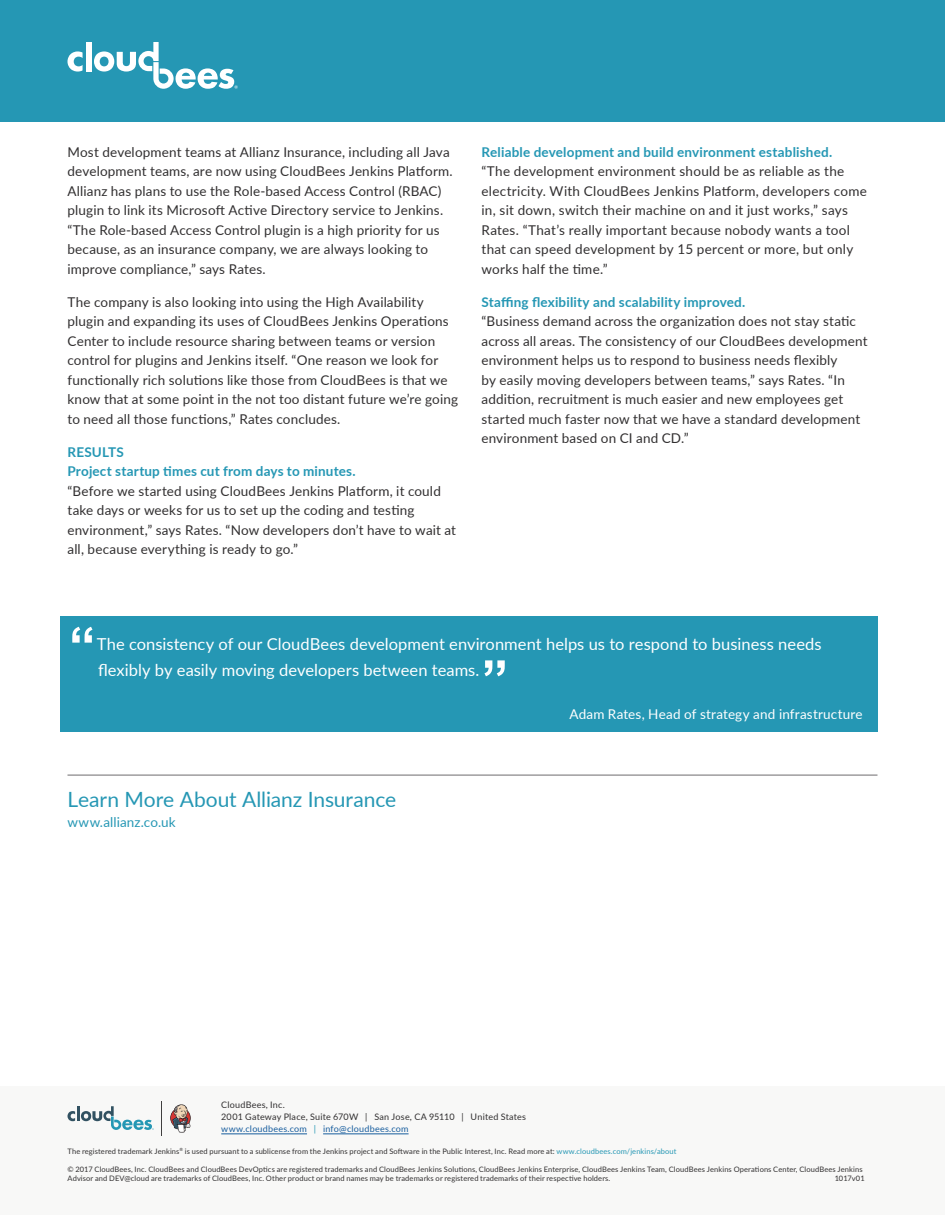
<style>
.page{position:relative;width:945px;height:1215px;background:#fff}
.page>*{position:absolute;margin:0;border:0;box-sizing:border-box;transform-origin:0 0}
.t1{font:700 53.55px "Arial";color:#fff}
.t2{font:21px "Lato";letter-spacing:-.005em;color:#2597b4}
.t3{font:16.5px/25.5px "Lato";letter-spacing:.005em;color:#fff}
.main_paragarph{font:13.5px/19.5px "Lato";letter-spacing:.01em;color:#312f30}
.t4{font:13.5px "Lato";letter-spacing:.015em;color:#fff}
.t5{font:13.5px "Lato";letter-spacing:.01em;color:#2597b4}
.main_paragarph-2{font:9px/12px "Lato";letter-spacing:.025em;color:#312f30}
.main_paragarph-3{font:7.5px/9px "Lato";letter-spacing:.015em;color:#312f30}
.s1{font-weight:700;color:#2597b4}
.s2{color:#175d9e}
.s3{color:#2597b4}
</style>
<div class="page">
<div style="left:0;top:0;width:945px;height:122px;background:#2597b4"></div>
<svg style="left:68px;top:51px;width:15px;height:21px"></svg>
<div style="left:86px;top:42px;width:5px;height:29px;background:#fff"></div>
<svg style="left:94px;top:42px;width:144px;height:47px"></svg>
<div style="left:60px;top:616px;width:818px;height:116px;background:#2597b4"></div>
<div style="left:0;top:1086px;width:945px;height:129px;background:#f8f8f7"></div>
<hr style="left:221px;top:1134px;width:86px;height:1px;background:#175d9e">
<hr style="left:323px;top:1134px;width:86px;height:1px;background:#175d9e">
<hr style="left:161px;top:1101px;width:1px;height:34px;background:#403f3f">
<svg style="left:170px;top:1104px;width:21px;height:29px"></svg>
<svg style="left:67px;top:1111px;width:8px;height:10px"></svg>
<hr style="left:77px;top:1106px;width:3px;height:15px;background:#315161">
<svg style="left:81px;top:1106px;width:73px;height:24px"></svg>
<hr style="left:68px;top:775px;width:810px;height:1px;background:#6d6b6d">
<p class="main_paragarph" style="left:68px;top:141px;width:387px">Most development teams at Allianz Insurance, including all Java development teams, are now using CloudBees Jenkins Platform.<br>Allianz has plans to use the Role-based Access Control (RBAC) plugin to link its Microsoft Active Directory service to Jenkins. “The Role-based Access Control plugin is a high priority for us because, as an insurance company, we are always looking to improve compliance,” says Rates.</p>
<p class="main_paragarph" style="left:68px;top:291px;width:392px">The company is also looking into using the High Availability plugin and expanding its uses of CloudBees Jenkins Operations Center to include resource sharing between teams or version control for plugins and Jenkins itself. “One reason we look for functionally rich solutions like those from CloudBees is that we know that at some point in the not too distant future we’re going to need all those functions,” Rates concludes.</p>
<p class="main_paragarph" style="left:68px;top:441px;width:390px"><span class="s1">RESULTS<br>Project startup times cut from days to minutes.<br></span>“Before we started using CloudBees Jenkins Platform, it could take days or weeks for us to set up the coding and testing environment,” says Rates. “Now developers don’t have to wait at all, because everything is ready to go.”</p>
<p class="main_paragarph" style="left:482px;top:141px;width:387px"><span class="s1">Reliable development and build environment established.<br></span>“The development environment should be as reliable as the electricity. With CloudBees Jenkins Platform, developers come in, sit down, switch their machine on and it just works,” says Rates. “That’s really important because nobody wants a tool that can speed development by 15 percent or more, but only works half the time.”</p>
<p class="main_paragarph" style="left:482px;top:291px;width:388px"><span class="s1">Staffing flexibility and scalability improved.<br></span>“Business demand across the organization does not stay static across all areas. The consistency of our CloudBees development environment helps us to respond to business needs flexibly<br>by easily moving developers between teams,” says Rates. “In addition, recruitment is much easier and new employees get started much faster now that we have a standard development environment based on CI and CD.”</p>
<h2 class="t1" style="left:69px;top:611px;width:28px">“</h2>
<h2 class="t3" style="left:97px;top:631px;width:726px">The consistency of our CloudBees development environment helps us to respond to business needs flexibly by easily moving developers between teams.</h2>
<h2 class="t4" style="left:569px;top:704px;width:295px">Adam Rates, Head of strategy and infrastructure</h2>
<h2 class="t1" style="left:482px;top:645px;width:28px">”</h2>
<h1 class="t2" style="left:68px;top:784px;width:330px">Learn More About Allianz Insurance</h1>
<h1 class="t5" style="left:68px;top:812px;width:110px">www.allianz.co.uk</h1>
<p class="main_paragarph-2" style="left:221px;top:1098px;width:306px">CloudBees, Inc.<br>2001 Gateway Place, Suite 670W | San Jose, CA 95110 | United States <span class="s2">www.cloudbees.com</span> <span class="s3">|</span> <span class="s2">info@cloudbees.com</span></p>
<p class="main_paragarph-3" style="left:68px;top:1146px;width:611px">The registered trademark Jenkins<sup>®</sup> is used pursuant to a sublicense from the Jenkins project and Software in the Public Interest, Inc. Read more at: <span class="s3">www.cloudbees.com/jenkins/about</span></p>
<p class="main_paragarph-3" style="left:68px;top:1164px;width:797px">© 2017 CloudBees, Inc. CloudBees and CloudBees DevOptics are registered trademarks and CloudBees Jenkins Solutions, CloudBees Jenkins Enterprise, CloudBees Jenkins Team, CloudBees Jenkins Operations Center, CloudBees Jenkins<br>Advisor and DEV@cloud are trademarks of CloudBees, Inc. Other product or brand names may be trademarks or registered trademarks of their respective holders.</p>
<p class="main_paragarph-3" style="left:835px;top:1173px;width:31px">1017v01</p>
</div>
